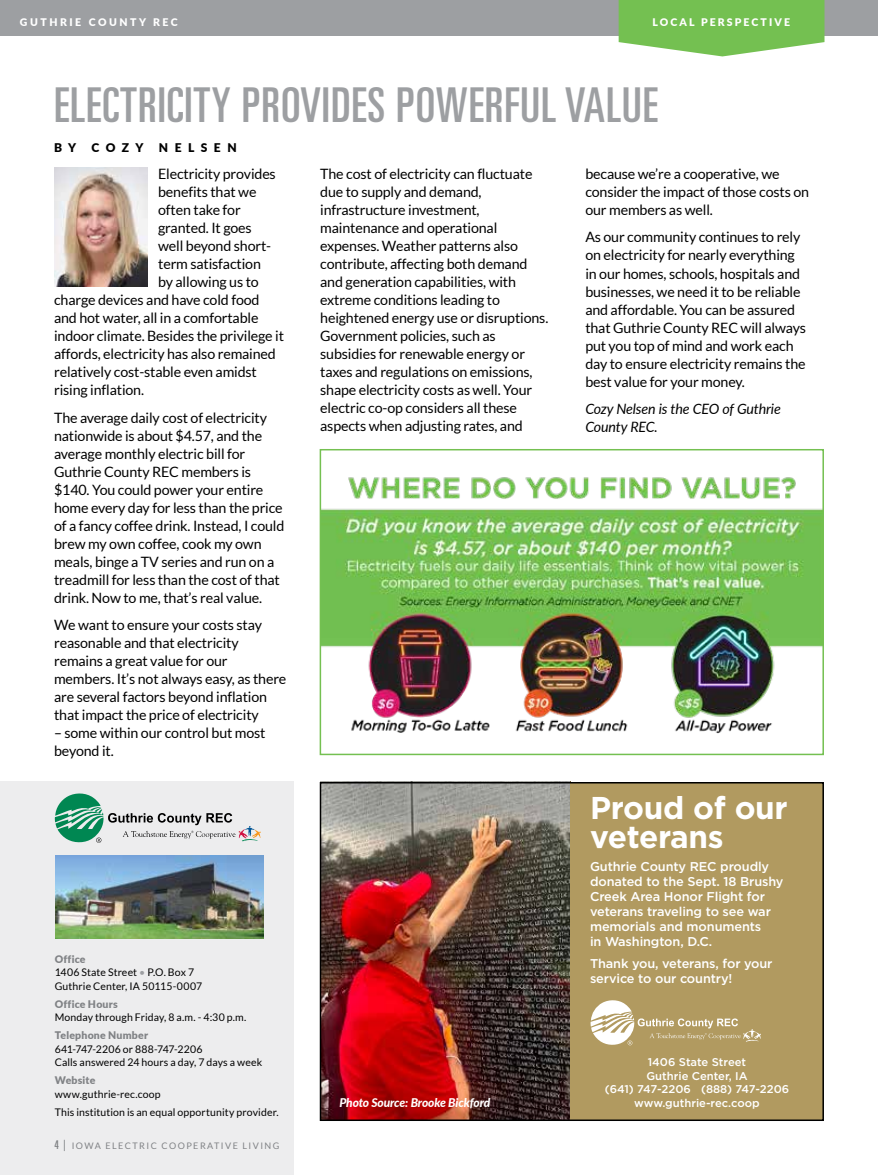
<style>
.page{position:relative;width:878px;height:1175px;background:#fff}
.page>*{position:absolute;margin:0;border:0;box-sizing:border-box;transform-origin:0 0}
.t1{font:ultra-condensed 48px "Univers";letter-spacing:.02em;color:#9d9fa2}
.t2{font:700 36.15px "Gotham";letter-spacing:-.01em;color:#fff}
.t3{font:700 31.5px/28.5px "Gotham";letter-spacing:-.01em;color:#fff}
.t4{font:italic 500 17.25px/23.5px "Gotham";color:#fff}
.t5{font:14.25px/18px "Lato";letter-spacing:-.01em;color:#000}
.t6{font:italic 14.25px/18px "Lato";letter-spacing:-.01em;color:#000}
.t7{font:500 12.75px/15px "Gotham";letter-spacing:-.01em;color:#fff}
.t8{font:italic 800 12px "Lato";letter-spacing:-.015em;color:#fff}
.t9{font:900 12px "Lato";letter-spacing:.54em;color:#000}
.t10{font:500 11.25px/13.5px "Gotham";color:#fff;text-align:center}
.t11{font:10.5px/13.5px "Lato";letter-spacing:.01em;color:#000}
.t12{font:900 10.5px "Lato";letter-spacing:.02em;color:#808285}
.t13{font:900 10.5px "Lato";letter-spacing:.24em;color:#fff}
.t14{font:900 10.5px "Lato";letter-spacing:.2em;color:#fff}
.t15{font:9px "Lato";letter-spacing:.16em;color:#808285}
.s1{font-weight:900;color:#808285}
.s2{color:#9d9fa2}
.s3{font-family:"Univers";font-stretch:ultra-condensed;font-size:12px}
.s4{font-size:12px}
</style>
<div class="page">
<div style="left:0;top:781px;width:293px;height:393px;background:#ededee"></div>
<img style="left:55px;top:855px;width:208px;height:84px">
<svg style="left:55px;top:793px;width:206px;height:49px"></svg>
<div style="left:0;top:0;width:878px;height:35px;background:#9d9fa2"></div>
<svg style="left:618px;top:0;width:206px;height:56px"></svg>
<img style="left:54px;top:168px;width:93px;height:119px">
<img style="left:322px;top:477px;width:499px;height:257px">
<div style="left:319px;top:449px;width:505px;height:306px;border:2px solid #74c051"></div>
<img style="left:323px;top:785px;width:246px;height:333px">
<div style="left:569px;top:782px;width:254px;height:338px;background:#b19a60"></div>
<div style="left:320px;top:782px;width:504px;height:339px;border:2px solid #000"></div>
<svg style="left:590px;top:1000px;width:171px;height:45px"></svg>
<p class="t13" style="left:20px;top:14px;width:159px">GUTHRIE COUNTY REC</p>
<p class="t14" style="left:652px;top:14px;width:139px">LOCAL PERSPECTIVE</p>
<h1 class="t1" style="left:54px;top:77px;width:605px">ELECTRICITY PROVIDES POWERFUL VALUE</h1>
<p class="t9" style="left:54px;top:138px;width:24px">B Y</p>
<p class="t9" style="left:92px;top:138px;width:54px">COZY</p>
<p class="t9" style="left:159px;top:138px;width:79px">NELSEN</p>
<p class="t5" style="left:158px;top:165px;width:119px">Electricity provides</p>
<p class="t5" style="left:158px;top:183px;width:100px">benefits that we</p>
<p class="t5" style="left:158px;top:201px;width:84px">often take for</p>
<p class="t5" style="left:158px;top:219px;width:95px">granted. It goes</p>
<p class="t5" style="left:158px;top:237px;width:114px">well beyond short-</p>
<p class="t5" style="left:158px;top:255px;width:104px">term satisfaction</p>
<p class="t5" style="left:158px;top:273px;width:102px">by allowing us to</p>
<p class="t5" style="left:54px;top:291px;width:207px">charge devices and have cold food</p>
<p class="t5" style="left:54px;top:309px;width:206px">and hot water, all in a comfortable</p>
<p class="t5" style="left:54px;top:327px;width:231px">indoor climate. Besides the privilege it</p>
<p class="t5" style="left:54px;top:345px;width:223px">affords, electricity has also remained</p>
<p class="t5" style="left:54px;top:363px;width:204px">relatively cost-stable even amidst</p>
<p class="t5" style="left:54px;top:381px;width:91px">rising inflation.</p>
<p class="t5" style="left:54px;top:408px;width:232px">The average daily cost of electricity nationwide is about $4.57, and the average monthly electric bill for Guthrie County REC members is $140. You could power your entire home every day for less than the price of a fancy coffee drink. Instead, I could brew my own coffee, cook my own meals, binge a TV series and run on a treadmill for less than the cost of that drink. Now to me, that’s real value.</p>
<p class="t5" style="left:54px;top:615px;width:234px">We want to ensure your costs stay reasonable and that electricity remains a great value for our members. It’s not always easy, as there are several factors beyond inflation that impact the price of electricity</p>
<p class="t5" style="left:54px;top:723px;width:213px">– some within our control but most beyond it.</p>
<p class="t11" style="left:55px;top:952px;width:149px"><span class="s1">Office<br></span>1406 State Street <span class="s2">•</span> P.O. Box 7<br>Guthrie Center, IA 50115-0007</p>
<p class="t12" style="left:55px;top:996px;width:65px">Office Hours</p>
<p class="t11" style="left:55px;top:1010px;width:193px">Monday through Friday, 8 a.m. - 4:30 p.m.</p>
<p class="t12" style="left:55px;top:1027px;width:95px">Telephone Number</p>
<p class="t11" style="left:55px;top:1042px;width:209px">641-747-2206 or 888-747-2206<br>Calls answered 24 hours a day, 7 days a week</p>
<p class="t12" style="left:55px;top:1072px;width:42px">Website</p>
<p class="t11" style="left:55px;top:1085px;width:225px;line-height:18px">www.guthrie-rec.coop<br>This institution is an equal opportunity provider.</p>
<p class="t15" style="left:55px;top:1141px;width:226px"><span class="s3">4</span> <span class="s4">|</span> IOWA ELECTRIC COOPERATIVE LIVING</p>
<p class="t5" style="left:320px;top:165px;width:230px">The cost of electricity can fluctuate due to supply and demand, infrastructure investment, maintenance and operational expenses. Weather patterns also contribute, affecting both demand and generation capabilities, with extreme conditions leading to heightened energy use or disruptions.<br>Government policies, such as subsidies for renewable energy or taxes and regulations on emissions, shape electricity costs as well. Your electric co-op considers all these aspects when adjusting rates, and</p>
<p class="t5" style="left:585px;top:165px;width:225px">because we’re a cooperative, we consider the impact of those costs on our members as well.</p>
<p class="t5" style="left:585px;top:228px;width:222px">As our community continues to rely on electricity for nearly everything in our homes, schools, hospitals and businesses, we need it to be reliable and affordable. You can be assured that Guthrie County REC will always put you top of mind and work each day to ensure electricity remains the best value for your money.</p>
<p class="t6" style="left:585px;top:399px;width:197px">Cozy Nelsen is the CEO of Guthrie<br>County REC.</p>
<p class="t8" style="left:339px;top:1093px;width:152px">Photo Source: Brooke Bickford</p>
<h2 class="t2" style="left:581px;top:775px;width:163px">Veterans</h2>
<p class="t4" style="left:581px;top:826px;width:238px">Guthrie County REC proudly donated to the<br>Sept. 18 Brushy Creek Area<br>Honor Flight for veterans traveling to see war memorials and monuments in Washington, D.C.</p>
<h3 class="t3" style="left:590px;top:793px;width:199px">Proud of our veterans</h3>
<p class="t7" style="left:590px;top:859px;width:195px">Guthrie County REC proudly donated to the Sept. 18 Brushy<br>Creek Area Honor Flight for veterans traveling to see war memorials and monuments<br>in Washington, D.C.</p>
<p class="t7" style="left:590px;top:955px;width:184px">Thank you, veterans, for your service to our country!</p>
<p class="t10" style="left:604px;top:1055px;width:186px">1406 State Street<br>Guthrie Center, IA<br>(641) 747-2206 (888) 747-2206 www.guthrie-rec.coop</p>
</div>
